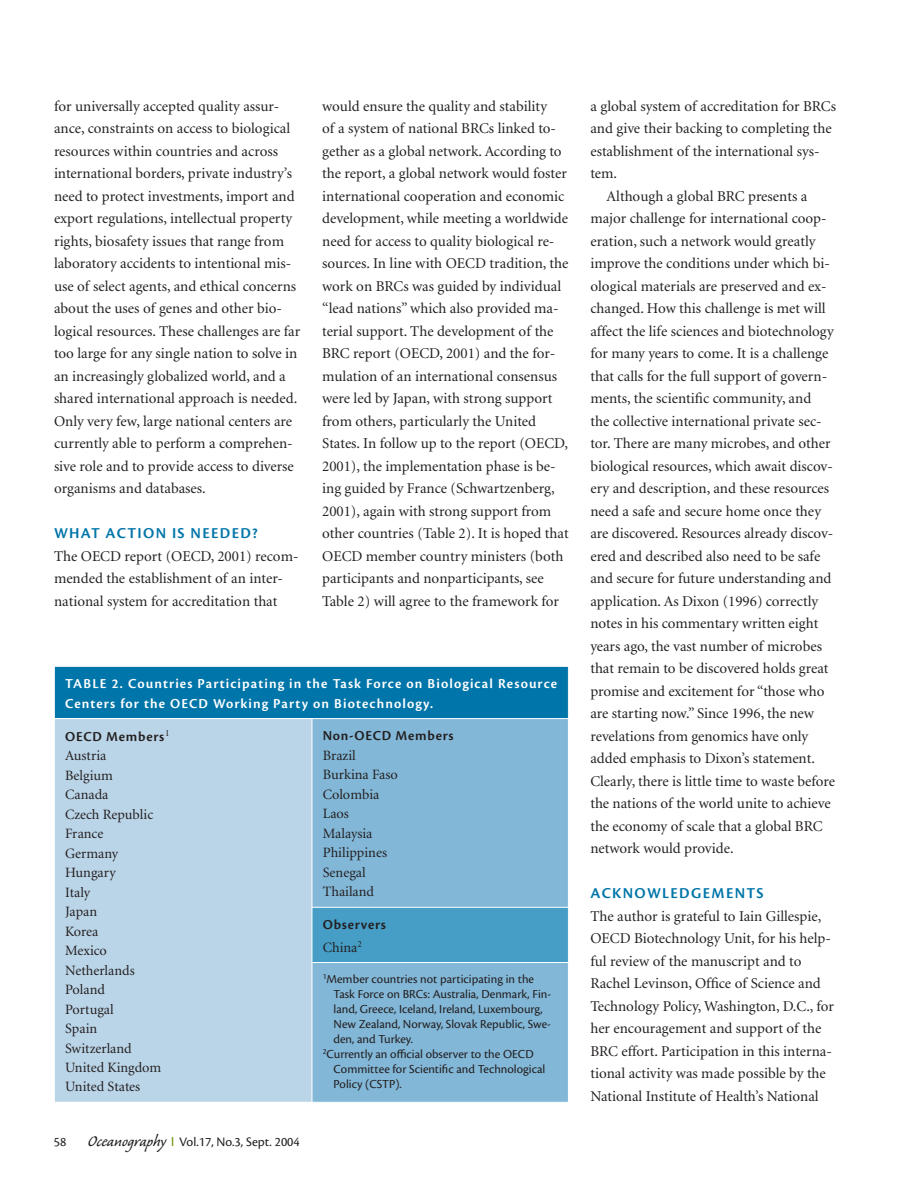
<style>
.page{position:relative;width:918px;height:1188px;background:#fff}
.page>*{position:absolute;margin:0;border:0;box-sizing:border-box;transform-origin:0 0}
.t1{font:600 15.75px "Cronos Pro";letter-spacing:.08em;color:#0075a9}
.t2{font:15px/22.5px "Minion";color:#231f20}
.t3{font:14.25px/19.5px "Minion";color:#231f20}
.t4{font:600 14.25px/19.5px "Cronos Pro";letter-spacing:.075em;color:#fff}
.t5{font:600 14.25px "Cronos Pro";letter-spacing:.05em;color:#231f20}
.t6{font:13.5px "Cronos Pro";color:#231f20}
.t7{font:12.75px "Cronos Pro";color:#231f20}
.s1{font-family:"Caliban";font-size:19.5px}
</style>
<div class="page">
<div style="left:54px;top:666px;width:514px;height:53px;background:#0075a9"></div>
<div style="left:54px;top:719px;width:258px;height:383px;background:#bbd5e8"></div>
<div style="left:313px;top:719px;width:255px;height:383px;background:#82b7d7"></div>
<div style="left:312px;top:907px;width:256px;height:56px;background:#469ec7"></div>
<hr style="left:54px;top:666px;width:258px;height:1px;background:#fff">
<hr style="left:54px;top:667px;width:1px;height:51px;background:#fff">
<hr style="left:312px;top:666px;width:257px;height:1px;background:#fff">
<hr style="left:54px;top:718px;width:258px;height:1px;background:#fff">
<hr style="left:54px;top:719px;width:1px;height:188px;background:#fff">
<hr style="left:312px;top:718px;width:257px;height:1px;background:#fff">
<hr style="left:54px;top:907px;width:1px;height:56px;background:#fff">
<hr style="left:312px;top:907px;width:257px;height:1px;background:#fff">
<hr style="left:312px;top:908px;width:1px;height:54px;background:#fff">
<hr style="left:54px;top:963px;width:1px;height:139px;background:#fff">
<hr style="left:312px;top:962px;width:257px;height:1px;background:#fff">
<p class="t2" style="left:54px;top:96px;width:248px">for universally accepted quality assur&shy;ance, constraints on access to biological resources within countries and across international borders, private industry’s need to protect investments, import and export regulations, intellectual property rights, biosafety issues that range from laboratory accidents to intentional mis&shy;use of select agents, and ethical concerns about the uses of genes and other bio&shy;logical resources. These challenges are far too large for any single nation to solve in an increasingly globalized world, and a shared international approach is needed.<br>Only very few, large national centers are currently able to perform a comprehen&shy;sive role and to provide access to diverse organisms and databases.</p>
<p class="t1" style="left:54px;top:527px;width:205px">WHAT ACTION IS NEEDED?</p>
<p class="t2" style="left:54px;top:546px;width:246px">The OECD report (OECD, 2001) recom&shy;mended the establishment of an inter&shy;national system for accreditation that</p>
<p class="t2" style="left:322px;top:96px;width:248px">would ensure the quality and stability<br>of a system of national BRCs linked to&shy;gether as a global network. According to the report, a global network would foster international cooperation and economic development, while meeting a worldwide need for access to quality biological re&shy;sources. In line with OECD tradition, the work on BRCs was guided by individual “lead nations” which also provided ma&shy;terial support. The development of the BRC report (OECD, 2001) and the for&shy;mulation of an international consensus were led by Japan, with strong support from others, particularly the United States. In follow up to the report (OECD, 2001), the implementation phase is be&shy;ing guided by France (Schwartzenberg, 2001), again with strong support from other countries (Table 2). It is hoped that OECD member country ministers (both participants and nonparticipants, see Table 2) will agree to the framework for</p>
<p class="t2" style="left:590px;top:96px;width:247px">a global system of accreditation for BRCs</p>
<p class="t2" style="left:590px;top:118px;width:243px">and give their backing to completing the</p>
<p class="t2" style="left:590px;top:141px;width:231px">establishment of the international sys-</p>
<p class="t2" style="left:590px;top:163px;width:28px">tem.</p>
<p class="t2" style="left:607px;top:186px;width:202px">Although a global BRC presents a</p>
<p class="t2" style="left:590px;top:208px;width:238px">major challenge for international coop-</p>
<p class="t2" style="left:590px;top:231px;width:227px">eration, such a network would greatly</p>
<p class="t2" style="left:590px;top:253px;width:241px">improve the conditions under which bi-</p>
<p class="t2" style="left:590px;top:276px;width:238px">ological materials are preserved and ex-</p>
<p class="t2" style="left:590px;top:298px;width:237px">changed. How this challenge is met will</p>
<p class="t2" style="left:590px;top:321px;width:245px">affect the life sciences and biotechnology</p>
<p class="t2" style="left:590px;top:343px;width:239px">for many years to come. It is a challenge</p>
<p class="t2" style="left:590px;top:366px;width:238px">that calls for the full support of govern-</p>
<p class="t2" style="left:590px;top:388px;width:222px">ments, the scientific community, and</p>
<p class="t2" style="left:590px;top:411px;width:233px">the collective international private sec-</p>
<p class="t2" style="left:590px;top:433px;width:242px">tor. There are many microbes, and other</p>
<p class="t2" style="left:590px;top:456px;width:244px">biological resources, which await discov-</p>
<p class="t2" style="left:590px;top:478px;width:240px">ery and description, and these resources</p>
<p class="t2" style="left:590px;top:501px;width:232px">need a safe and secure home once they</p>
<p class="t2" style="left:590px;top:523px;width:244px">are discovered. Resources already discov-</p>
<p class="t2" style="left:590px;top:546px;width:231px">ered and described also need to be safe</p>
<p class="t2" style="left:590px;top:568px;width:243px">and secure for future understanding and</p>
<p class="t2" style="left:590px;top:591px;width:229px">application. As Dixon (1996) correctly</p>
<p class="t2" style="left:590px;top:613px;width:230px">notes in his commentary written eight</p>
<p class="t2" style="left:590px;top:636px;width:233px">years ago, the vast number of microbes</p>
<p class="t2" style="left:590px;top:658px;width:240px">that remain to be discovered holds great</p>
<p class="t2" style="left:590px;top:681px;width:236px">promise and excitement for “those who</p>
<p class="t2" style="left:590px;top:703px;width:225px">are starting now.” Since 1996, the new</p>
<p class="t2" style="left:590px;top:726px;width:219px">revelations from genomics have only</p>
<p class="t2" style="left:590px;top:748px;width:226px">added emphasis to Dixon’s statement.</p>
<p class="t2" style="left:590px;top:771px;width:246px">Clearly, there is little time to waste before</p>
<p class="t2" style="left:590px;top:793px;width:242px">the nations of the world unite to achieve</p>
<p class="t2" style="left:590px;top:816px;width:234px">the economy of scale that a global BRC</p>
<p class="t2" style="left:590px;top:838px;width:145px">network would provide.</p>
<p class="t1" style="left:590px;top:887px;width:175px">ACKNOWLEDGEMENTS</p>
<p class="t2" style="left:590px;top:906px;width:245px">The author is grateful to Iain Gillespie, OECD Biotechnology Unit, for his help&shy;ful review of the manuscript and to Rachel Levinson, Office of Science and Technology Policy, Washington, D.C., for her encouragement and support of the BRC effort. Participation in this interna&shy;tional activity was made possible by the National Institute of Health’s National</p>
<p class="t4" style="left:65px;top:675px;width:494px">TABLE 2. Countries Participating in the Task Force on Biological Resource<br>Centers for the OECD Working Party on Biotechnology.</p>
<p class="t5" style="left:65px;top:730px;width:106px">OECD Members<sup>1</sup></p>
<p class="t3" style="left:65px;top:747px;width:98px">Austria<br>Belgium<br>Canada<br>Czech Republic<br>France<br>Germany<br>Hungary<br>Italy<br>Japan<br>Korea<br>Mexico<br>Netherlands<br>Poland<br>Portugal<br>Spain<br>Switzerland<br>United Kingdom<br>United States</p>
<p class="t5" style="left:323px;top:730px;width:132px">Non-OECD Members</p>
<p class="t3" style="left:323px;top:747px;width:77px">Brazil<br>Burkina Faso<br>Colombia<br>Laos<br>Malaysia<br>Philippines<br>Senegal<br>Thailand</p>
<p class="t5" style="left:323px;top:919px;width:65px">Observers</p>
<p class="t3" style="left:323px;top:939px;width:41px">China<sup>2</sup></p>
<p class="t7" style="left:323px;top:974px;width:213px"><sup>1</sup>Member countries not participating in the</p>
<p class="t7" style="left:334px;top:989px;width:219px">Task Force on BRCs: Australia, Denmark, Fin-</p>
<p class="t7" style="left:334px;top:1004px;width:211px">land, Greece, Iceland, Ireland, Luxembourg,</p>
<p class="t7" style="left:334px;top:1019px;width:219px">New Zealand, Norway, Slovak Republic, Swe-</p>
<p class="t7" style="left:334px;top:1034px;width:81px">den, and Turkey.</p>
<p class="t7" style="left:323px;top:1049px;width:212px"><sup>2</sup>Currently an official observer to the OECD</p>
<p class="t7" style="left:334px;top:1064px;width:213px">Committee for Scientific and Technological</p>
<p class="t7" style="left:334px;top:1079px;width:70px">Policy (CSTP).</p>
<p class="t6" style="left:54px;top:1136px;width:247px">58 <span class="s1">Oceanography</span> Vol.17, No.3, Sept. 2004</p>
</div>
